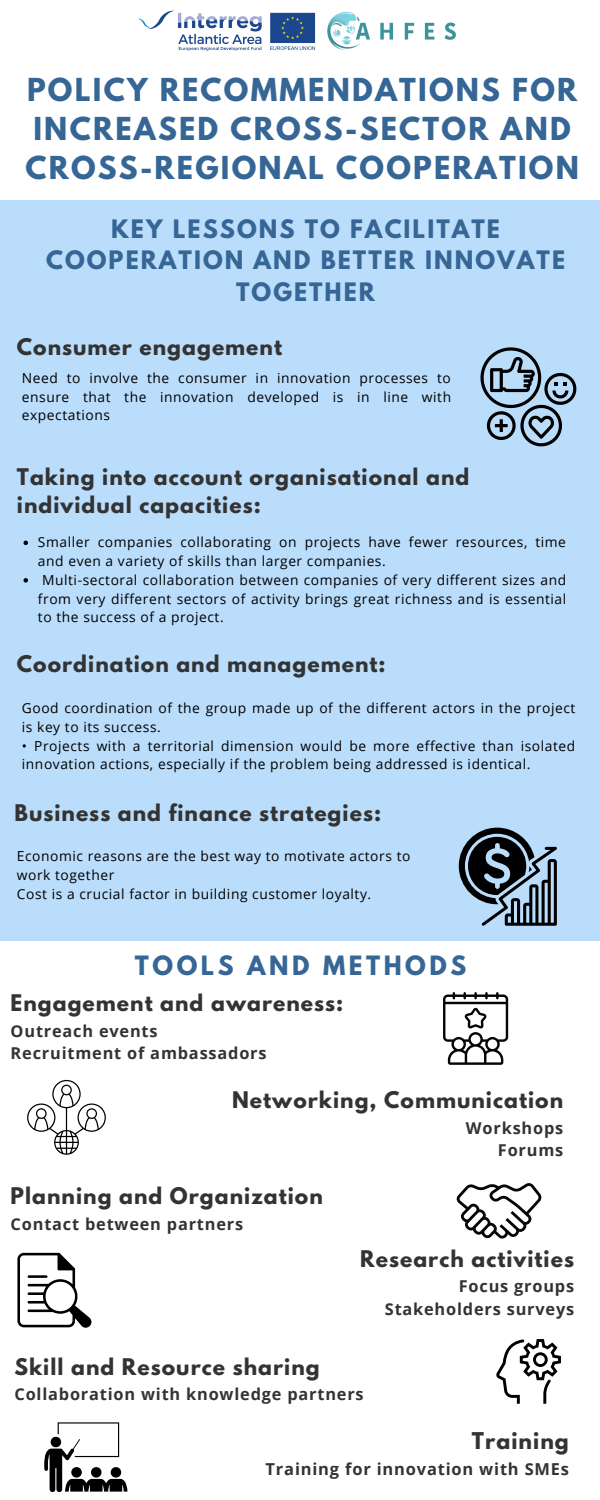
<style>
.page{position:relative;width:600px;height:1500px;background:#fff}
.page>*{position:absolute;margin:0;border:0;box-sizing:border-box;transform-origin:0 0}
.t1{font:700 28px/39px "League Spartan";letter-spacing:.08em;color:#366695}
.t2{font:700 23.6px "League Spartan";letter-spacing:.15em;color:#366695}
.t3{font:700 22.5px/31.5px "League Spartan";letter-spacing:.09em;color:#366695;text-align:center}
.t4{font:700 20.5px "League Spartan";letter-spacing:.05em;color:#333}
.t5{font:700 20.3px/27.8px "League Spartan";letter-spacing:.05em;color:#333}
.t6{font:700 16.4px "Open Sans";letter-spacing:.05em;color:#333}
.t7{font:700 16.3px/22.5px "Open Sans";letter-spacing:.05em;color:#333;text-align:right}
.t8{font:13.8px/18.8px "Open Sans";letter-spacing:.04em;color:#000}
</style>
<div class="page">
<div style="left:0;top:201px;width:600px;height:740px;background:#bbddfc"></div>
<svg style="left:480px;top:347px;width:96px;height:99px"></svg>
<svg style="left:459px;top:828px;width:98px;height:98px"></svg>
<img style="left:139px;top:10px;width:317px;height:41px">
<svg style="left:443px;top:992px;width:65px;height:73px"></svg>
<svg style="left:27px;top:1080px;width:79px;height:75px"></svg>
<svg style="left:457px;top:1183px;width:84px;height:56px"></svg>
<svg style="left:17px;top:1253px;width:75px;height:75px"></svg>
<hr style="left:28px;top:1275px;width:20px;height:3px;background:#000">
<svg style="left:496px;top:1339px;width:65px;height:65px"></svg>
<svg style="left:44px;top:1422px;width:83px;height:70px"></svg>
<svg style="left:23px;top:541px;width:5px;height:4px"></svg>
<svg style="left:23px;top:578px;width:5px;height:5px"></svg>
<h1 class="t1" style="left:25px;top:74px;width:555px">POLICY RECOMMENDATIONS FOR<br>INCREASED CROSS-SECTOR AND<br>CROSS-REGIONAL COOPERATION</h1>
<h3 class="t3" style="left:46px;top:216px;width:521px">KEY LESSONS TO FACILITATE<br>COOPERATION AND BETTER INNOVATE<br>TOGETHER</h3>
<h3 class="t5" style="left:17px;top:335px;width:267px">Consumer engagement</h3>
<p class="t8" style="left:22px;top:368px;width:431px;text-align:justify">Need to involve the consumer in innovation processes to ensure that the innovation developed is in line with expectations</p>
<h3 class="t5" style="left:17px;top:466px;width:454px">Taking into account organisational and individual capacities:</h3>
<p class="t8" style="left:38px;top:533px;width:530px">Smaller companies collaborating on projects have fewer resources, time and even a variety of skills than larger companies.<br>Multi-sectoral collaboration between companies of very different sizes and from very different sectors of activity brings great richness and is essential to the success of a project.</p>
<h3 class="t5" style="left:17px;top:653px;width:370px">Coordination and management:</h3>
<p class="t8" style="left:22px;top:698px;width:555px">Good coordination of the group made up of the different actors in the project is key to its success.</p>
<p class="t8" style="left:22px;top:736px;width:555px">• Projects with a territorial dimension would be more effective than isolated innovation actions, especially if the problem being addressed is identical.</p>
<h3 class="t5" style="left:14px;top:801px;width:368px">Business and finance strategies:</h3>
<p class="t8" style="left:17px;top:847px;width:395px">Economic reasons are the best way to motivate actors to work together<br>Cost is a crucial factor in building customer loyalty.</p>
<h2 class="t2" style="left:135px;top:954px;width:333px">TOOLS AND METHODS</h2>
<h3 class="t5" style="left:11px;top:992px;width:334px">Engagement and awareness:</h3>
<p class="t7" style="left:11px;top:1019px;width:257px;text-align:left">Outreach events<br>Recruitment of ambassadors</p>
<h3 class="t5" style="left:232px;top:1089px;width:332px">Networking, Communication</h3>
<p class="t7" style="left:466px;top:1116px;width:99px">Workshops<br>Forums</p>
<h3 class="t5" style="left:11px;top:1185px;width:314px">Planning and Organization</h3>
<p class="t7" style="left:11px;top:1212px;width:234px">Contact between partners</p>
<h3 class="t5" style="left:360px;top:1247px;width:215px">Research activities</h3>
<p class="t7" style="left:385px;top:1275px;width:191px">Focus groups<br>Stakeholders surveys</p>
<h3 class="t5" style="left:14px;top:1355px;width:307px">Skill and Resource sharing</h3>
<p class="t7" style="left:14px;top:1383px;width:351px">Collaboration with knowledge partners</p>
<h3 class="t4" style="left:472px;top:1431px;width:98px">Training</h3>
<p class="t6" style="left:266px;top:1457px;width:305px">Training for innovation with SMEs</p>
</div>
